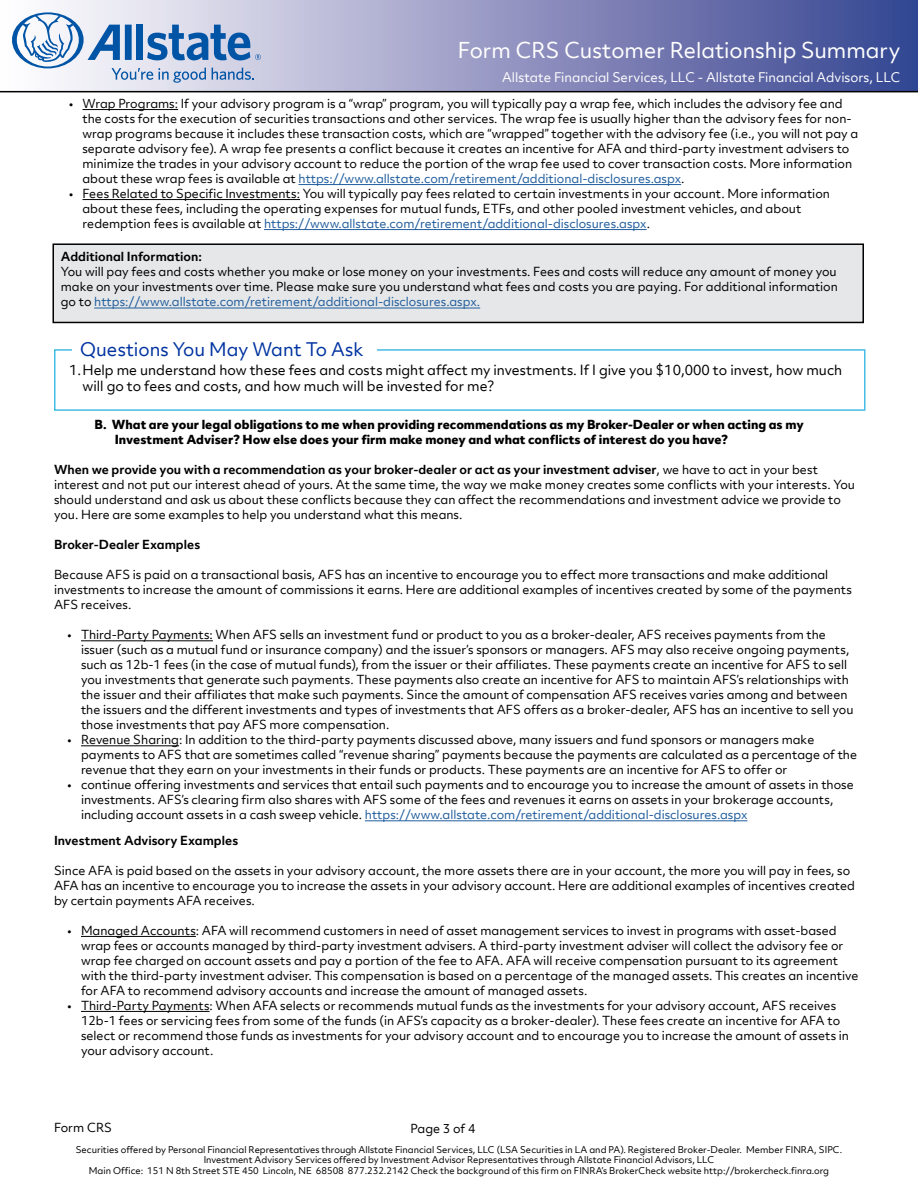
<style>
.page{position:relative;width:918px;height:1188px;background:#fff}
.page>*{position:absolute;margin:0;border:0;box-sizing:border-box;transform-origin:0 0}
.t1{font:21px "Allstate Objektiv";color:#fff}
.t2{font:18px "Allstate Objektiv";color:#0033a0}
.t3{font:13.5px/16.2px "Allstate Objektiv";color:#000}
.t4{font:12.75px "Allstate Objektiv";color:#fff}
.t5{font:12px/15px "Allstate Objektiv";color:#000}
.t6{font:800 12px/15px "Allstate Objektiv";color:#000}
.t7{font:700 12px "Allstate Objektiv";color:#000}
.t8{font:9px/10.5px "Allstate Objektiv";color:#000;text-align:center}
.s1{color:#215e9e}
.s2{font-weight:700}
</style>
<div class="page">
<svg style="left:0;top:0;width:918px;height:92px;background:#898dbb"></svg>
<svg style="left:12px;top:12px;width:249px;height:71px"></svg>
<div style="left:53px;top:244px;width:810px;height:78px;background:#e6e7e8"></div>
<hr style="left:94px;top:308px;width:386px;height:1px;background:#215e9e">
<div style="left:52px;top:243px;width:812px;height:80px;border:2px solid #000"></div>
<div style="left:54px;top:349px;width:812px;height:62px;border:2px solid #45bce5"></div>
<div style="left:72px;top:342px;width:305px;height:19px;background:#fff"></div>
<hr style="left:81px;top:640px;width:132px;height:1px;background:#000">
<hr style="left:81px;top:745px;width:98px;height:1px;background:#000">
<hr style="left:365px;top:820px;width:383px;height:1px;background:#215e9e">
<hr style="left:81px;top:936px;width:115px;height:1px;background:#000">
<hr style="left:81px;top:1011px;width:129px;height:1px;background:#000">
<hr style="left:82px;top:109px;width:96px;height:1px;background:#000">
<hr style="left:299px;top:184px;width:382px;height:1px;background:#215e9e">
<hr style="left:82px;top:199px;width:218px;height:1px;background:#000">
<hr style="left:264px;top:229px;width:383px;height:1px;background:#215e9e">
<h1 class="t1" style="left:458px;top:36px;width:444px">Form CRS Customer Relationship Summary</h1>
<p class="t4" style="left:502px;top:68px;width:400px">Allstate Financial Services, LLC - Allstate Financial Advisors, LLC</p>
<p class="t5" style="left:82px;top:96px;width:777px;text-indent:-14px">• Wrap Programs: If your advisory program is a “wrap” program, you will typically pay a wrap fee, which includes the advisory fee and the costs for the execution of securities transactions and other services. The wrap fee is usually higher than the advisory fees for non&shy;wrap programs because it includes these transaction costs, which are “wrapped” together with the advisory fee (i.e., you will not pay a separate advisory fee). A wrap fee presents a conflict because it creates an incentive for AFA and third-party investment advisers to minimize the trades in your advisory account to reduce the portion of the wrap fee used to cover transaction costs. More information about these wrap fees is available at <span class="s1">https://www.allstate.com/retirement/additional-disclosures.aspx</span>.</p>
<p class="t5" style="left:82px;top:186px;width:749px;text-indent:-14px">• Fees Related to Specific Investments: You will typically pay fees related to certain investments in your account. More information about these fees, including the operating expenses for mutual funds, ETFs, and other pooled investment vehicles, and about redemption fees is available at <span class="s1">https://www.allstate.com/retirement/additional-disclosures.aspx</span>.</p>
<p class="t7" style="left:61px;top:248px;width:143px">Additional Information:</p>
<p class="t5" style="left:61px;top:264px;width:779px;text-align:justify">You will pay fees and costs whether you make or lose money on your investments. Fees and costs will reduce any amount of money you make on your investments over time. Please make sure you understand what fees and costs you are paying. For additional information go to <span class="s1">https://www.allstate.com/retirement/additional-disclosures.aspx.</span></p>
<h2 class="t2" style="left:80px;top:337px;width:285px">Questions You May Want To Ask</h2>
<p class="t3" style="left:82px;top:362px;width:761px;text-indent:-14px">1.Help me understand how these fees and costs might affect my investments. If I give you $10,000 to invest, how much will go to fees and costs, and how much will be invested for me?</p>
<p class="t6" style="left:115px;top:417px;width:691px;text-indent:-20px">B. What are your legal obligations to me when providing recommendations as my Broker-Dealer or when acting as my<br>Investment Adviser? How else does your firm make money and what conflicts of interest do you have?</p>
<p class="t5" style="left:54px;top:462px;width:803px"><span class="s2">When we provide you with a recommendation as your broker-dealer or act as your investment adviser</span>, we have to act in your best interest and not put our interest ahead of yours. At the same time, the way we make money creates some conflicts with your interests. You should understand and ask us about these conflicts because they can affect the recommendations and investment advice we provide to you. Here are some examples to help you understand what this means.</p>
<p class="t7" style="left:54px;top:536px;width:148px">Broker-Dealer Examples</p>
<p class="t5" style="left:54px;top:567px;width:800px">Because AFS is paid on a transactional basis, AFS has an incentive to encourage you to effect more transactions and make additional investments to increase the amount of commissions it earns. Here are additional examples of incentives created by some of the payments<br>AFS receives.</p>
<p class="t5" style="left:81px;top:627px;width:774px;text-indent:-14px">• Third-Party Payments: When AFS sells an investment fund or product to you as a broker-dealer, AFS receives payments from the issuer (such as a mutual fund or insurance company) and the issuer’s sponsors or managers. AFS may also receive ongoing payments, such as 12b-1 fees (in the case of mutual funds), from the issuer or their affiliates. These payments create an incentive for AFS to sell you investments that generate such payments. These payments also create an incentive for AFS to maintain AFS’s relationships with the issuer and their affiliates that make such payments. Since the amount of compensation AFS receives varies among and between the issuers and the different investments and types of investments that AFS offers as a broker-dealer, AFS has an incentive to sell you those investments that pay AFS more compensation.</p>
<p class="t5" style="left:81px;top:732px;width:778px;text-indent:-14px">• Revenue Sharing: In addition to the third-party payments discussed above, many issuers and fund sponsors or managers make payments to AFS that are sometimes called “revenue sharing” payments because the payments are calculated as a percentage of the revenue that they earn on your investments in their funds or products. These payments are an incentive for AFS to offer or</p>
<p class="t5" style="left:81px;top:777px;width:774px;text-indent:-14px">• continue offering investments and services that entail such payments and to encourage you to increase the amount of assets in those investments. AFS’s clearing firm also shares with AFS some of the fees and revenues it earns on assets in your brokerage accounts, including account assets in a cash sweep vehicle. <span class="s1">https://www.allstate.com/retirement/additional-disclosures.aspx</span></p>
<p class="t7" style="left:54px;top:832px;width:186px">Investment Advisory Examples</p>
<p class="t5" style="left:54px;top:863px;width:803px">Since AFA is paid based on the assets in your advisory account, the more assets there are in your account, the more you will pay in fees, so<br>AFA has an incentive to encourage you to increase the assets in your advisory account. Here are additional examples of incentives created by certain payments AFA receives.</p>
<p class="t5" style="left:81px;top:923px;width:779px;text-indent:-14px">• Managed Accounts: AFA will recommend customers in need of asset management services to invest in programs with asset-based wrap fees or accounts managed by third-party investment advisers. A third-party investment adviser will collect the advisory fee or wrap fee charged on account assets and pay a portion of the fee to AFA. AFA will receive compensation pursuant to its agreement with the third-party investment adviser. This compensation is based on a percentage of the managed assets. This creates an incentive for AFA to recommend advisory accounts and increase the amount of managed assets.</p>
<p class="t5" style="left:81px;top:998px;width:770px;text-indent:-14px">• Third-Party Payments: When AFA selects or recommends mutual funds as the investments for your advisory account, AFS receives 12b-1 fees or servicing fees from some of the funds (in AFS’s capacity as a broker-dealer). These fees create an incentive for AFA to select or recommend those funds as investments for your advisory account and to encourage you to increase the amount of assets in your advisory account.</p>
<p class="t5" style="left:54px;top:1120px;width:60px">Form CRS</p>
<p class="t8" style="left:76px;top:1144px;width:768px">Securities offered by Personal Financial Representatives through Allstate Financial Services, LLC (LSA Securities in LA and PA). Registered Broker-Dealer. Member FINRA, SIPC.<br>Investment Advisory Services offered by Investment Advisor Representatives through Allstate Financial Advisors, LLC<br>Main Office: 151 N 8th Street STE 450 Lincoln, NE 68508 877.232.2142 Check the background of this firm on FINRA’s BrokerCheck website http://brokercheck.finra.org</p>
<p class="t5" style="left:411px;top:1121px;width:66px">Page 3 of 4</p>
</div>
